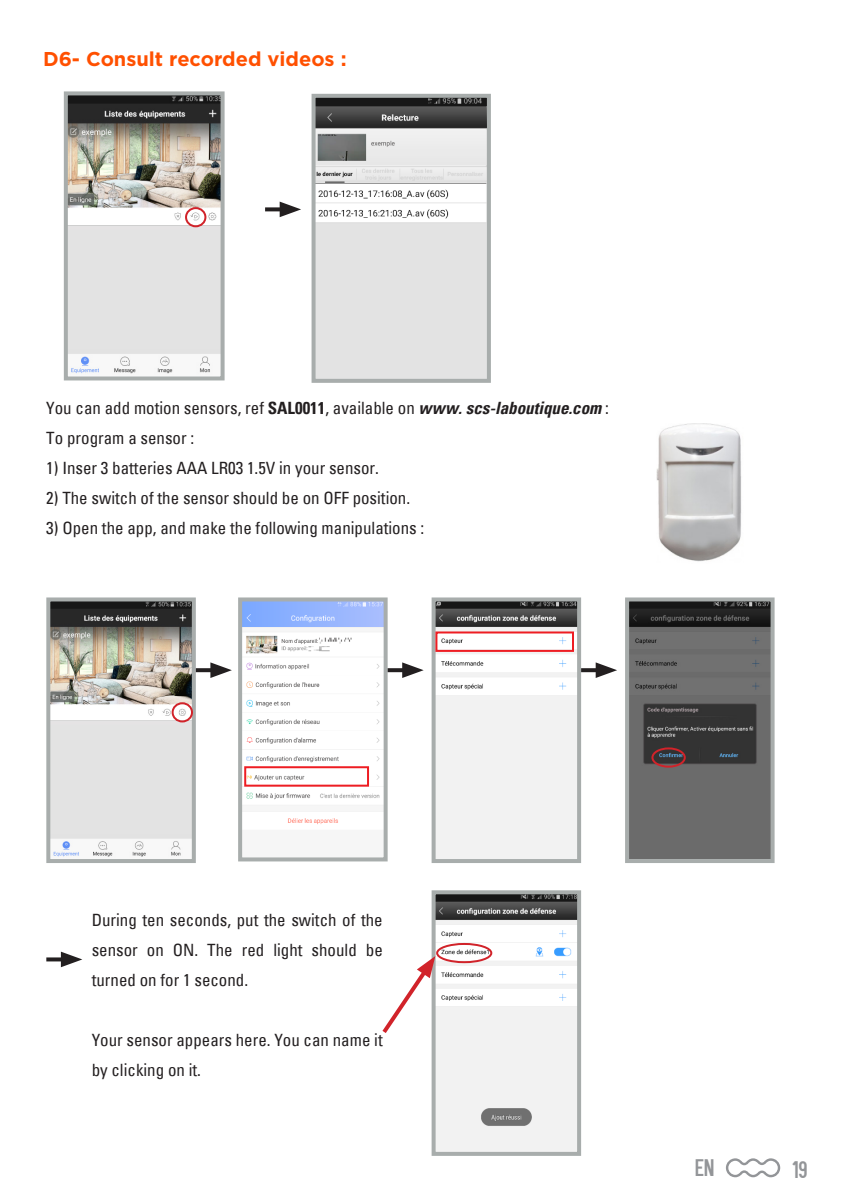
<style>
.page{position:relative;width:851px;height:1202px;background:#fff}
.page>*{position:absolute;margin:0;border:0;box-sizing:border-box;transform-origin:0 0}
.t1{font:24px "Kenzo";color:#939598}
.t2{font:700 20px "Gotham";color:#ff5000}
.t3{font:condensed 17px/30px "Univers";color:#231f20}
.s1{font-weight:700}
.s2{font-weight:700;font-style:italic}
</style>
<div class="page">
<svg style="left:726px;top:1158px;width:54px;height:19px"></svg>
<img style="left:656px;top:423px;width:85px;height:139px">
<img style="left:51px;top:602px;width:140px;height:255px">
<div style="left:46px;top:597px;width:150px;height:266px;border:4px solid #a8adac"></div>
<svg style="left:196px;top:668px;width:14px;height:4px"></svg>
<svg style="left:210px;top:662px;width:22px;height:16px"></svg>
<img style="left:243px;top:602px;width:139px;height:223px">
<div style="left:238px;top:597px;width:149px;height:264px;border:4px solid #a8adac"></div>
<div style="left:244px;top:766px;width:125px;height:21px;border:2px solid #ee1d23"></div>
<img style="left:436px;top:602px;width:140px;height:256px">
<div style="left:431px;top:597px;width:150px;height:266px;border:4px solid #a8adac"></div>
<svg style="left:387px;top:668px;width:15px;height:4px"></svg>
<svg style="left:402px;top:662px;width:21px;height:16px"></svg>
<div style="left:435px;top:631px;width:139px;height:21px;border:2px solid #ee1d23"></div>
<img style="left:630px;top:602px;width:139px;height:256px">
<div style="left:625px;top:597px;width:149px;height:266px;border:4px solid #a8adac"></div>
<div style="left:651px;top:747px;width:34px;height:21px;border:2px solid #d1232a;border-radius:50%"></div>
<svg style="left:581px;top:668px;width:14px;height:4px"></svg>
<svg style="left:595px;top:662px;width:22px;height:16px"></svg>
<svg style="left:46px;top:957px;width:15px;height:4px"></svg>
<svg style="left:61px;top:952px;width:21px;height:15px"></svg>
<img style="left:436px;top:895px;width:140px;height:256px">
<div style="left:431px;top:890px;width:150px;height:266px;border:4px solid #a8adac"></div>
<div style="left:436px;top:943px;width:56px;height:20px;border:2px solid #d1232a;border-radius:50%"></div>
<svg style="left:382px;top:956px;width:53px;height:81px"></svg>
<img style="left:69px;top:96px;width:150px;height:279px">
<div style="left:64px;top:91px;width:160px;height:289px;border:4px solid #a8adac"></div>
<img style="left:316px;top:99px;width:170px;height:279px">
<div style="left:311px;top:94px;width:180px;height:289px;border:4px solid #a8adac"></div>
<svg style="left:265px;top:207px;width:14px;height:4px"></svg>
<svg style="left:279px;top:202px;width:22px;height:15px"></svg>
<div style="left:185px;top:207px;width:21px;height:20px;border:2px solid #d1232a;border-radius:50%"></div>
<div style="left:172px;top:702px;width:21px;height:20px;border:2px solid #d1232a;border-radius:50%"></div>
<p class="t2" style="left:43px;top:46px;width:305px">D6- Consult recorded videos :</p>
<p class="t3" style="left:46px;top:392px;width:564px">You can add motion sensors, ref <span class="s1">SAL0011</span>, available on <span class="s2">www. scs-laboutique.com</span> :<br>To program a sensor :</p>
<p class="t3" style="left:46px;top:452px;width:334px">1) Inser 3 batteries AAA LR03 1.5V in your sensor.</p>
<p class="t3" style="left:46px;top:482px;width:365px">2) The switch of the sensor should be on OFF position.</p>
<p class="t3" style="left:46px;top:512px;width:379px">3) Open the app, and make the following manipulations :</p>
<p class="t3" style="left:92px;top:905px;width:292px;text-align:justify">During ten seconds, put the switch of the sensor on ON. The red light should be turned on for 1 second.</p>
<p class="t3" style="left:92px;top:1025px;width:292px">Your sensor appears here. You can name it by clicking on it.</p>
<h1 class="t1" style="left:695px;top:1153px;width:21px">EN</h1>
<h1 class="t1" style="left:791px;top:1155px;width:17px">19</h1>
</div>
